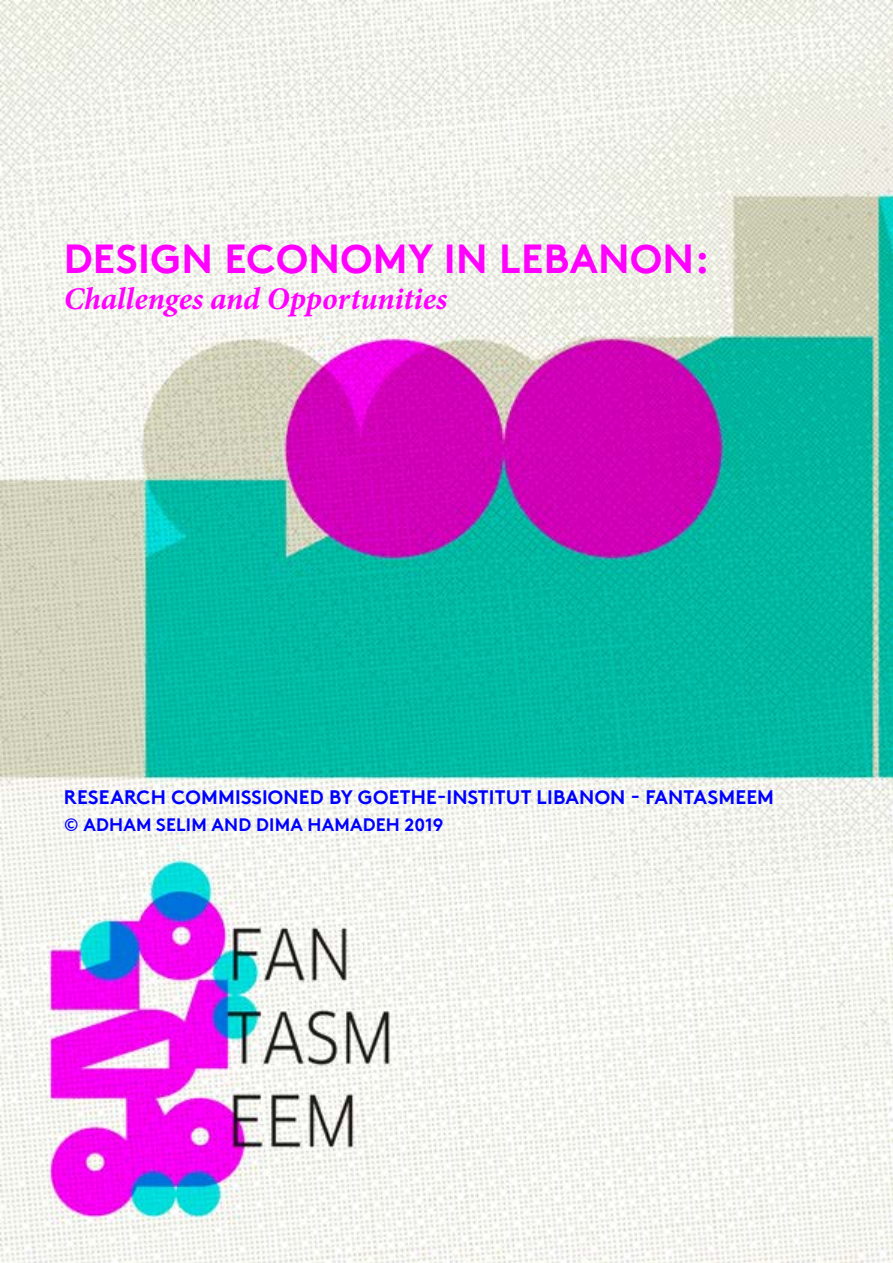
<style>
.page{position:relative;width:893px;height:1263px;background:#fff}
.page>*{position:absolute;margin:0;border:0;box-sizing:border-box;transform-origin:0 0}
.t1{font:700 40.5px "Brown";letter-spacing:.01em;color:#f0f}
.t2{font:italic 700 31.5px "Minion Pro";color:#f0f}
.t3{font:700 19.5px "Brown";letter-spacing:.01em;color:#00f}
.t4{font:700 18px "Brown";letter-spacing:.01em;color:#00f}
</style>
<div class="page">
<img style="left:0;top:0;width:893px;height:1263px">
<h1 class="t1" style="left:64px;top:226px;width:647px">DESIGN ECONOMY IN LEBANON:</h1>
<h2 class="t2" style="left:64px;top:276px;width:385px">Challenges and Opportunities</h2>
<p class="t3" style="left:64px;top:781px;width:712px">RESEARCH COMMISSIONED BY GOETHE-INSTITUT LIBANON - FANTASMEEM</p>
<p class="t4" style="left:64px;top:810px;width:381px">© ADHAM SELIM AND DIMA HAMADEH 2019</p>
</div>
